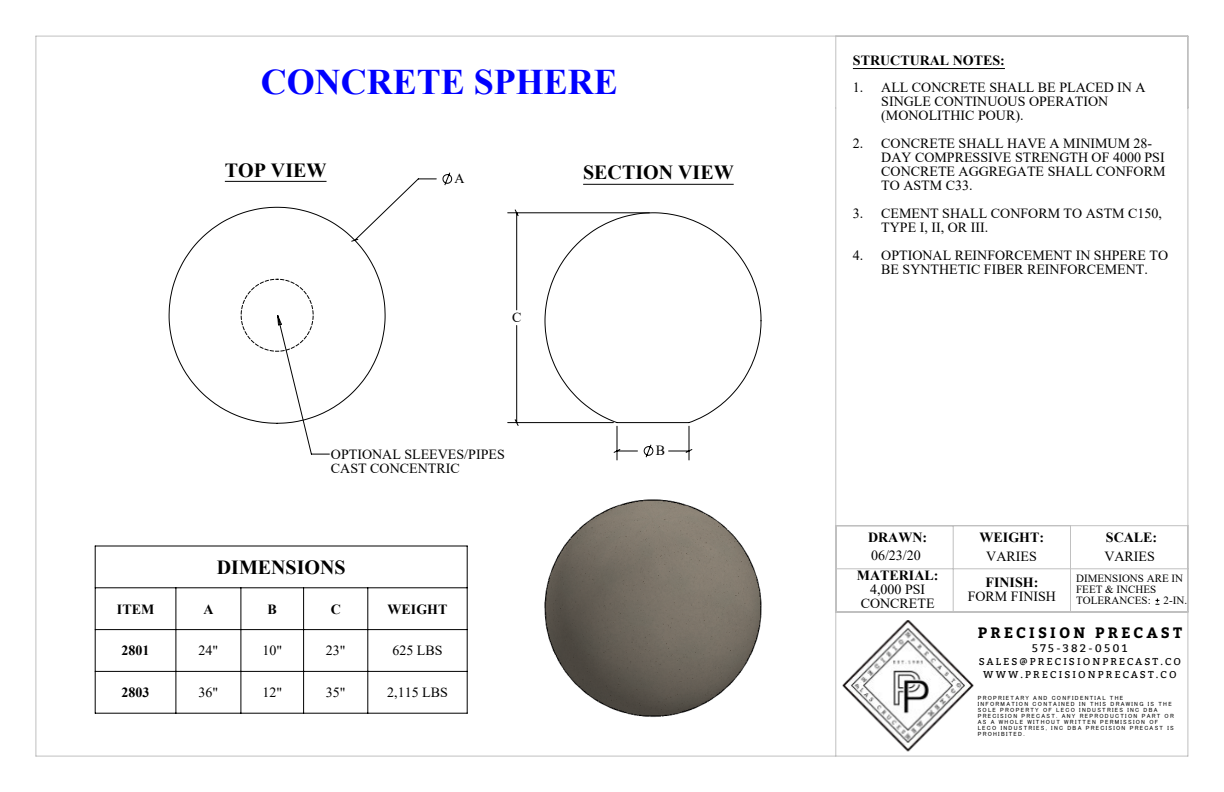
<style>
.page{position:relative;width:1224px;height:792px;background:#fff}
.page>*{position:absolute;margin:0;border:0;box-sizing:border-box;transform-origin:0 0}
.t1{font:700 36px "Times New Roman";color:#00f}
.t2{font:700 20px "Times New Roman";color:#000}
.t3{font:700 15px "Bitter";letter-spacing:.21em;color:#000}
.t4{font:14px/14px "Times New Roman";color:#000}
.t5{font:700 14px "Times New Roman";color:#000}
.t6{font:11px/11px "Times New Roman";color:#000}
.t7{font:11px "Bitter";letter-spacing:.21em;color:#000}
.t8{font:10px/13px "Bitter";letter-spacing:.21em;color:#000;text-align:center}
.t9{font:6px/6px "MS P Gothic";letter-spacing:.21em;color:#000}
</style>
<div class="page">
<img style="left:35px;top:35px;width:1154px;height:722px">
<svg style="left:442px;top:172px;width:10px;height:6px"></svg>
<hr style="left:853px;top:68px;width:152px;height:1px;background:#000">
<hr style="left:225px;top:181px;width:102px;height:1px;background:#000">
<hr style="left:583px;top:184px;width:151px;height:1px;background:#000">
<svg style="left:1156px;top:599px;width:3px;height:6px"></svg>
<hr style="left:95px;top:546px;width:1px;height:167px;background:#000">
<hr style="left:95px;top:713px;width:372px;height:1px;background:#000">
<hr style="left:467px;top:546px;width:1px;height:167px;background:#000">
<hr style="left:95px;top:546px;width:372px;height:1px;background:#000">
<hr style="left:176px;top:588px;width:1px;height:125px;background:#000">
<hr style="left:241px;top:588px;width:1px;height:125px;background:#000">
<hr style="left:303px;top:588px;width:1px;height:125px;background:#000">
<hr style="left:368px;top:588px;width:1px;height:125px;background:#000">
<hr style="left:95px;top:588px;width:372px;height:1px;background:#000">
<hr style="left:95px;top:629px;width:372px;height:1px;background:#000">
<hr style="left:95px;top:671px;width:372px;height:1px;background:#000">
<hr style="left:836px;top:569px;width:352px;height:1px;background:#c0c0c0">
<hr style="left:836px;top:525px;width:352px;height:1px;background:#c0c0c0">
<hr style="left:1070px;top:526px;width:1px;height:86px;background:#c0c0c0">
<hr style="left:953px;top:526px;width:1px;height:86px;background:#c0c0c0">
<hr style="left:836px;top:108px;width:1px;height:648px;background:#c0c0c0">
<hr style="left:36px;top:36px;width:1152px;height:1px;background:#c0c0c0">
<hr style="left:36px;top:36px;width:1px;height:720px;background:#c0c0c0">
<hr style="left:36px;top:756px;width:1152px;height:1px;background:#c0c0c0">
<hr style="left:1188px;top:36px;width:1px;height:720px;background:#c0c0c0">
<hr style="left:836px;top:36px;width:1px;height:72px;background:#c0c0c0">
<hr style="left:836px;top:612px;width:352px;height:1px;background:#c0c0c0">
<svg style="left:351px;top:178px;width:342px;height:283px"></svg>
<svg style="left:544px;top:212px;width:218px;height:212px"></svg>
<svg style="left:168px;top:207px;width:218px;height:217px"></svg>
<svg style="left:241px;top:279px;width:89px;height:176px"></svg>
<img style="left:842px;top:620px;width:131px;height:131px">
<h1 class="t1" style="left:261px;top:56px;width:359px">CONCRETE SPHERE</h1>
<h2 class="t2" style="left:225px;top:155px;width:103px">TOP VIEW</h2>
<h2 class="t2" style="left:583px;top:158px;width:152px">SECTION VIEW</h2>
<p class="t4" style="left:455px;top:171px;width:12px">A</p>
<p class="t4" style="left:512px;top:310px;width:11px">C</p>
<p class="t4" style="left:331px;top:447px;width:175px">OPTIONAL SLEEVES/PIPES<br>CAST CONCENTRIC</p>
<h2 class="t2" style="left:217px;top:553px;width:130px">DIMENSIONS</h2>
<p class="t5" style="left:117px;top:599px;width:39px">ITEM</p>
<p class="t5" style="left:203px;top:599px;width:12px">A</p>
<p class="t5" style="left:268px;top:599px;width:11px">B</p>
<p class="t5" style="left:331px;top:599px;width:12px">C</p>
<p class="t5" style="left:388px;top:599px;width:61px">WEIGHT</p>
<p class="t5" style="left:122px;top:641px;width:29px">2801</p>
<p class="t4" style="left:199px;top:643px;width:21px">24"</p>
<p class="t4" style="left:262px;top:643px;width:21px">10"</p>
<p class="t4" style="left:326px;top:643px;width:21px">23"</p>
<p class="t4" style="left:392px;top:643px;width:52px">625 LBS</p>
<p class="t5" style="left:122px;top:682px;width:29px">2803</p>
<p class="t4" style="left:199px;top:685px;width:21px">36"</p>
<p class="t4" style="left:262px;top:685px;width:21px">12"</p>
<p class="t4" style="left:326px;top:685px;width:21px">35"</p>
<p class="t4" style="left:387px;top:685px;width:62px">2,115 LBS</p>
<p class="t4" style="left:656px;top:443px;width:11px">B</p>
<p class="t5" style="left:853px;top:50px;width:154px">STRUCTURAL NOTES:</p>
<p class="t4" style="left:881px;top:80px;width:266px;text-indent:-28px">1. ALL CONCRETE SHALL BE PLACED IN A<br>SINGLE CONTINUOUS OPERATION (MONOLITHIC POUR).</p>
<p class="t4" style="left:881px;top:136px;width:286px;text-indent:-28px">2. CONCRETE SHALL HAVE A MINIMUM 28-<br>DAY COMPRESSIVE STRENGTH OF 4000 PSI<br>CONCRETE AGGREGATE SHALL CONFORM<br>TO ASTM C33.</p>
<p class="t4" style="left:881px;top:206px;width:282px;text-indent:-28px">3. CEMENT SHALL CONFORM TO ASTM C150,<br>TYPE I, II, OR III.</p>
<p class="t4" style="left:853px;top:248px;width:317px;text-align:center">4. OPTIONAL REINFORCEMENT IN SHPERE TO<br>BE SYNTHETIC FIBER REINFORCEMENT.</p>
<p class="t5" style="left:868px;top:527px;width:61px">DRAWN:</p>
<p class="t5" style="left:980px;top:527px;width:66px">WEIGHT:</p>
<p class="t5" style="left:1106px;top:527px;width:53px">SCALE:</p>
<p class="t5" style="left:857px;top:566px;width:83px">MATERIAL:</p>
<p class="t4" style="left:861px;top:582px;width:75px;text-align:center">4,000 PSI<br>CONCRETE</p>
<p class="t4" style="left:871px;top:548px;width:51px">06/23/20</p>
<p class="t4" style="left:986px;top:549px;width:52px">VARIES</p>
<p class="t4" style="left:1104px;top:549px;width:52px">VARIES</p>
<p class="t6" style="left:1076px;top:572px;width:112px">DIMENSIONS ARE IN<br>FEET &amp; INCHES<br>TOLERANCES: 2-IN.</p>
<p class="t3" style="left:978px;top:622px;width:206px">PRECISION PRECAST</p>
<p class="t7" style="left:1032px;top:642px;width:97px">575-382-0501</p>
<p class="t8" style="left:979px;top:655px;width:204px">SALES@PRECISIONPRECAST.CO<br>WWW.PRECISIONPRECAST.CO</p>
<p class="t9" style="left:978px;top:695px;width:198px">PROPRIETARY AND CONFIDENTIAL THE INFORMATION CONTAINED IN THIS DRAWING IS THE SOLE PROPERTY OF LECO INDUSTRIES INC DBA PRECISION PRECAST. ANY REPRODUCTION PART OR AS A WHOLE WITHOUT WRITTEN PERMISSION OF LECO INDUSTRIES, INC DBA PRECISION PRECAST IS PROHIBITED.</p>
<p class="t5" style="left:985px;top:572px;width:54px">FINISH:</p>
<p class="t4" style="left:968px;top:589px;width:90px">FORM FINISH</p>
</div>
